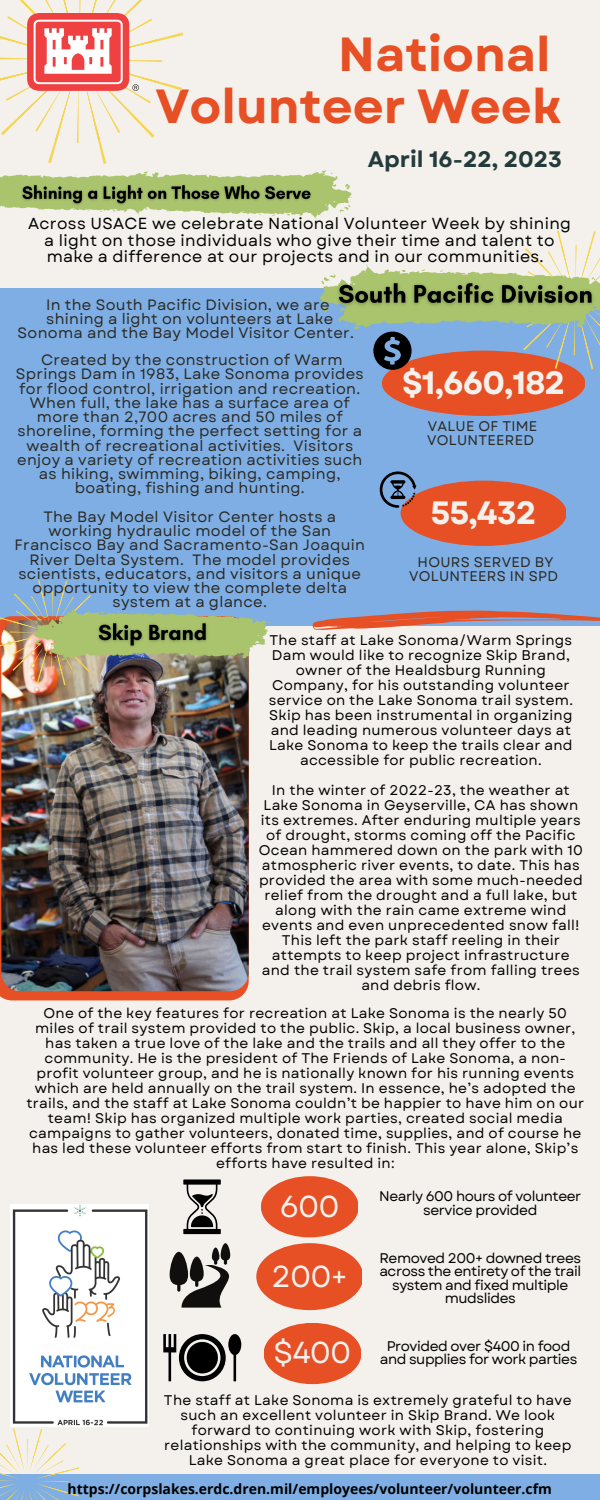
<style>
.page{position:relative;width:600px;height:1500px;background:#f4f1ec}
.page>*{position:absolute;margin:0;border:0;box-sizing:border-box;transform-origin:0 0}
.t1{font:700 47.8px/51.8px "Garet";color:#e74f25;text-align:right}
.t2{font:700 32.3px "Garet";letter-spacing:-.03em;color:#f4f1ec}
.t3{font:30.3px "Garet";letter-spacing:-.03em;color:#f4f1ec}
.t4{font:700 22.4px "Garet";color:#243b3b}
.t5{font:16px/16.5px "Garet";letter-spacing:.02em;color:#000;text-align:center}
.t6{font:15px/14.2px "Garet";letter-spacing:.02em;color:#2b2923;text-align:center}
.t7{font:14px/15px "Garet";letter-spacing:.02em;color:#000;text-align:center}
.t8{font:14px/13.5px "Garet";letter-spacing:-.03em;color:#000;text-align:center}
.t9{font:700 14px "Open Sans";color:#000}
.t10{font:14px/14.2px "Garet";letter-spacing:.02em;color:#2b2923;text-align:center}
.s1{font-size:30.3px;color:#f4f1ec}
</style>
<div class="page">
<div style="left:0;top:288px;width:600px;height:338px;background:#7eaee4"></div>
<img style="left:11px;top:1204px;width:138px;height:222px">
<div style="left:401px;top:481px;width:165px;height:65px;background:#e74f25;border-radius:50%"></div>
<svg style="left:0;top:0;width:183px;height:164px"></svg>
<div style="left:382px;top:351px;width:203px;height:65px;background:#e74f25;border-radius:50%"></div>
<svg style="left:0;top:170px;width:352px;height:49px"></svg>
<svg style="left:0;top:685px;width:249px;height:315px;background:#e4542d"></svg>
<img style="left:1px;top:620px;width:248px;height:371px;border-radius:19px">
<img style="left:0;top:580px;width:271px;height:105px">
<svg style="left:183px;top:1179px;width:38px;height:55px"></svg>
<svg style="left:261px;top:1176px;width:97px;height:61px"></svg>
<svg style="left:170px;top:1243px;width:61px;height:65px"></svg>
<svg style="left:256px;top:1243px;width:106px;height:67px"></svg>
<svg style="left:163px;top:1334px;width:78px;height:47px"></svg>
<div style="left:0;top:1474px;width:600px;height:26px;background:#7eaee4"></div>
<img style="left:92px;top:616px;width:120px;height:37px">
<svg style="left:264px;top:1323px;width:96px;height:61px"></svg>
<svg style="left:380px;top:471px;width:36px;height:37px"></svg>
<svg style="left:319px;top:231px;width:281px;height:139px"></svg>
<svg style="left:0;top:1429px;width:79px;height:71px"></svg>
<svg style="left:313px;top:611px;width:287px;height:19px"></svg>
<img style="left:17px;top:178px;width:299px;height:31px">
<img style="left:27px;top:14px;width:111px;height:76px">
<h1 class="t1" style="left:156px;top:29px;width:408px">National<br>Volunteer Week</h1>
<h3 class="t4" style="left:368px;top:143px;width:196px">April 16-22, 2023</h3>
<p class="t5" style="left:28px;top:215px;width:544px">Across USACE we celebrate National Volunteer Week by shining a light on those individuals who give their time and talent to make a difference at our projects and in our communities.</p>
<p class="t6" style="left:18px;top:297px;width:338px">In the South Pacific Division, we are shining a light on volunteers at Lake<br>Sonoma and the Bay Model Visitor Center.</p>
<p class="t6" style="left:16px;top:353px;width:349px">Created by the construction of Warm Springs Dam in 1983, Lake Sonoma provides for flood control, irrigation and recreation.<br>When full, the lake has a surface area of more than 2,700 acres and 50 miles of shoreline, forming the perfect setting for a wealth of recreational activities. Visitors enjoy a variety of recreation activities such as hiking, swimming, biking, camping, boating, fishing and hunting.</p>
<p class="t6" style="left:14px;top:510px;width:352px">The Bay Model Visitor Center hosts a working hydraulic model of the San Francisco Bay and Sacramento-San Joaquin River Delta System. The model provides scientists, educators, and visitors a unique opportunity to view the complete delta system at a glance.</p>
<h2 class="t2" style="left:402px;top:360px;width:165px">$1,660,182</h2>
<p class="t10" style="left:427px;top:419px;width:112px;text-align:left">VALUE OF TIME<br>VOLUNTEERED</p>
<h2 class="t2" style="left:431px;top:490px;width:108px">55,432</h2>
<p class="t10" style="left:409px;top:555px;width:150px">HOURS SERVED BY<br>VOLUNTEERS IN SPD</p>
<p class="t7" style="left:269px;top:632px;width:306px">The staff at Lake Sonoma/Warm Springs Dam would like to recognize Skip Brand, owner of the Healdsburg Running Company, for his outstanding volunteer service on the Lake Sonoma trail system.<br>Skip has been instrumental in organizing and leading numerous volunteer days at Lake Sonoma to keep the trails clear and accessible for public recreation.</p>
<p class="t7" style="left:259px;top:782px;width:326px">In the winter of 2022-23, the weather at Lake Sonoma in Geyserville, CA has shown its extremes. After enduring multiple years of drought, storms coming off the Pacific Ocean hammered down on the park with 10 atmospheric river events, to date. This has provided the area with some much-needed relief from the drought and a full lake, but along with the rain came extreme wind events and even unprecedented snow fall!<br>This left the park staff reeling in their attempts to keep project infrastructure and the trail system safe from falling trees and debris flow.</p>
<p class="t7" style="left:26px;top:1006px;width:559px">One of the key features for recreation at Lake Sonoma is the nearly 50 miles of trail system provided to the public. Skip, a local business owner, has taken a true love of the lake and the trails and all they offer to the community. He is the president of The Friends of Lake Sonoma, a non&shy;profit volunteer group, and he is nationally known for his running events which are held annually on the trail system. In essence, he’s adopted the trails, and the staff at Lake Sonoma couldn’t be happier to have him on our team! Skip has organized multiple work parties, created social media campaigns to gather volunteers, donated time, supplies, and of course he has led these volunteer efforts from start to finish. This year alone, Skip’s efforts have resulted in:</p>
<p class="t8" style="left:379px;top:1190px;width:204px">Nearly 600 hours of volunteer service provided</p>
<p class="t8" style="left:379px;top:1251px;width:203px">Removed 200+ downed trees across the entirety of the trail system and fixed multiple mudslides</p>
<p class="t8" style="left:274px;top:1339px;width:305px;text-align:left;text-indent:113px">Provided over $400 in food <span class="s1">$400</span> and supplies for work parties</p>
<p class="t7" style="left:164px;top:1393px;width:409px">The staff at Lake Sonoma is extremely grateful to have such an excellent volunteer in Skip Brand. We look forward to continuing work with Skip, fostering relationships with the community, and helping to keep Lake Sonoma a great place for everyone to visit.</p>
<p class="t9" style="left:68px;top:1479px;width:486px">https://corpslakes.erdc.dren.mil/employees/volunteer/volunteer.cfm</p>
<h3 class="t3" style="left:280px;top:1184px;width:61px">600</h3>
<h3 class="t3" style="left:272px;top:1254px;width:78px">200+</h3>
</div>
